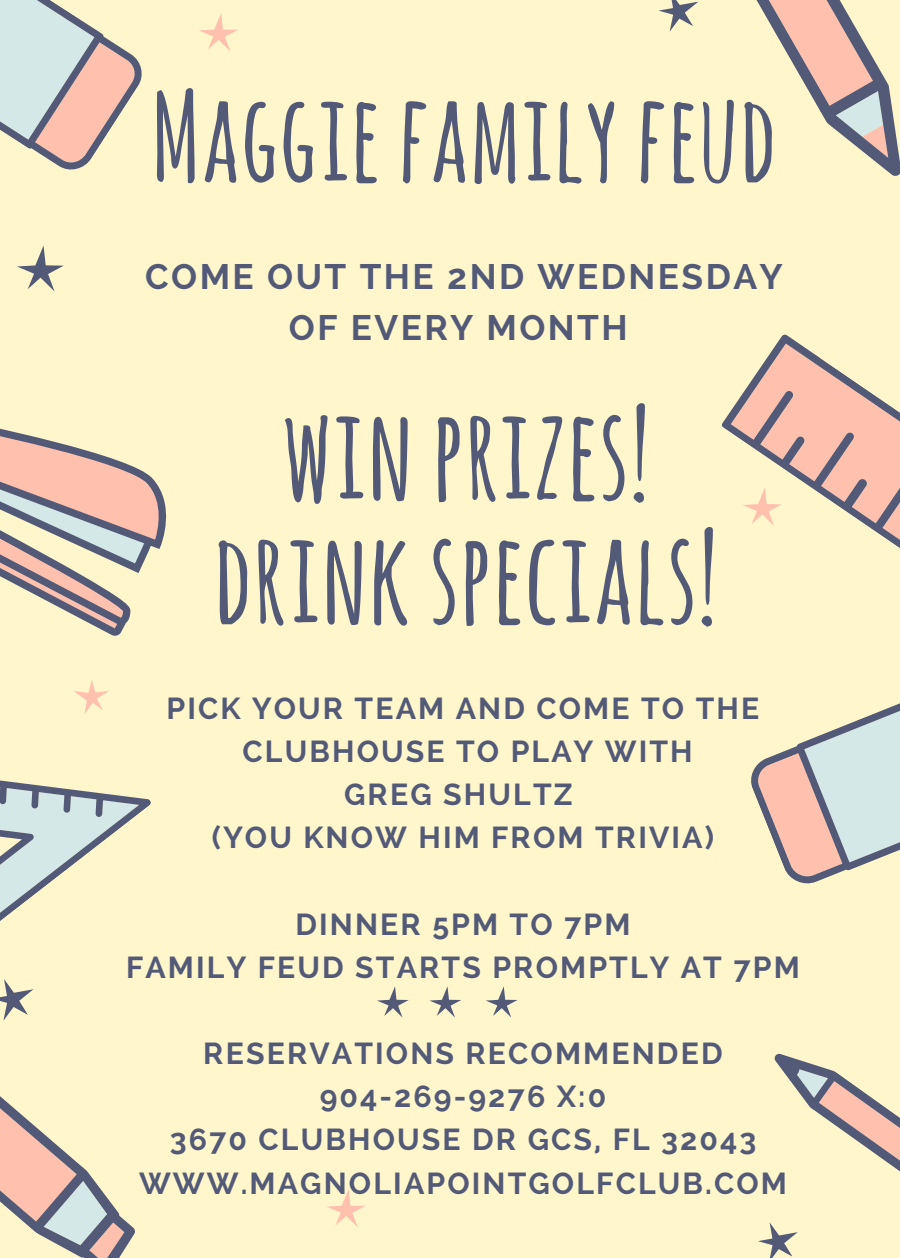
<style>
.page{position:relative;width:900px;height:1258px;background:#fff6cb}
.page>*{position:absolute;margin:0;border:0;box-sizing:border-box;transform-origin:0 0}
.t1{font:700 125.75px/123.8px "Amatic SC";color:#525a78;text-align:center}
.t2{font:700 120.75px "Amatic SC";color:#525a78}
.t3{font:700 35.25px/50.5px "Raleway";letter-spacing:.07em;color:#525a78;text-align:center}
.t4{font:700 30.25px/43px "Raleway";letter-spacing:.07em;color:#525a78;text-align:center}
</style>
<div class="page">
<svg style="left:0;top:0;width:142px;height:170px"></svg>
<svg style="left:774px;top:1053px;width:126px;height:119px"></svg>
<svg style="left:17px;top:246px;width:47px;height:45px"></svg>
<svg style="left:0;top:428px;width:167px;height:493px"></svg>
<svg style="left:721px;top:334px;width:179px;height:214px"></svg>
<svg style="left:199px;top:13px;width:39px;height:38px"></svg>
<svg style="left:0;top:979px;width:135px;height:279px"></svg>
<svg style="left:758px;top:1222px;width:40px;height:36px"></svg>
<svg style="left:751px;top:703px;width:149px;height:181px"></svg>
<svg style="left:658px;top:0;width:242px;height:176px"></svg>
<svg style="left:377px;top:986px;width:32px;height:31px"></svg>
<svg style="left:429px;top:986px;width:32px;height:31px"></svg>
<svg style="left:486px;top:986px;width:31px;height:31px"></svg>
<svg style="left:327px;top:1189px;width:38px;height:38px"></svg>
<h2 class="t2" style="left:151px;top:59px;width:628px">Maggie family feud</h2>
<p class="t3" style="left:145px;top:252px;width:639px">COME OUT THE 2ND WEDNESDAY<br>OF EVERY MONTH</p>
<h1 class="t1" style="left:213px;top:389px;width:507px">winprizes! drinkspecials!</h1>
<p class="t4" style="left:167px;top:687px;width:594px">PICK YOUR TEAM AND COME TO THE<br>CLUBHOUSE TO PLAY WITH<br>GREG SHULTZ<br>(YOU KNOW HIM FROM TRIVIA)</p>
<p class="t4" style="left:126px;top:902px;width:675px">DINNER 5PM TO 7PM<br>FAMILY FEUD STARTS PROMPTLY AT 7PM</p>
<p class="t4" style="left:139px;top:1032px;width:649px">RESERVATIONS RECOMMENDED<br>904-269-9276 X:0<br>3670 CLUBHOUSE DR GCS, FL 32043<br>WWW.MAGNOLIAPOINTGOLFCLUB.COM</p>
</div>
